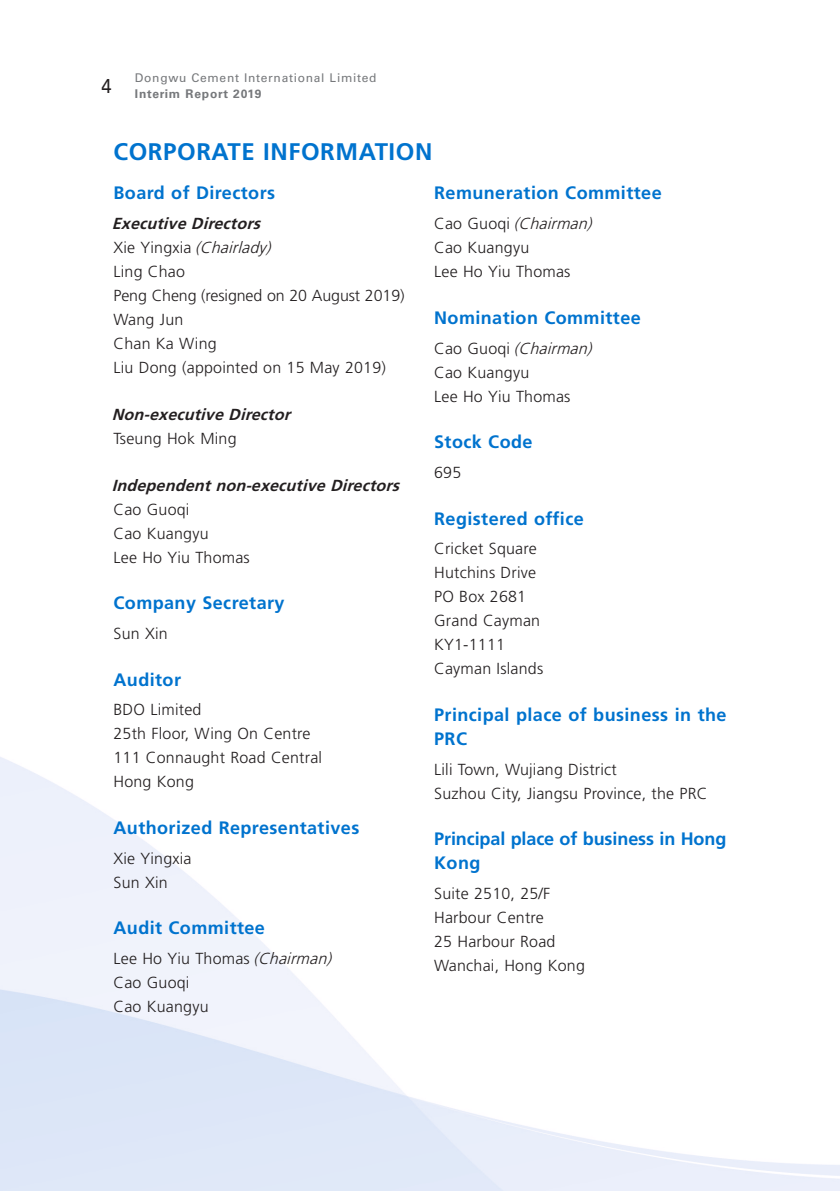
<style>
.page{position:relative;width:840px;height:1191px;background:#fff}
.page>*{position:absolute;margin:0;border:0;box-sizing:border-box;transform-origin:0 0}
.t1{font:700 24px "Frutiger LT Std";letter-spacing:.025em;color:#0073ce}
.t2{font:700 18px/24px "Frutiger LT Std";letter-spacing:.025em;color:#0073ce}
.t3{font:700 18px/24px "Frutiger LT Std";letter-spacing:-.005em;color:#0073ce}
.t4{font:300 16px/24px "Frutiger LT Std";letter-spacing:.015em;color:#231f20}
.t5{font:italic 700 16px "Frutiger LT Std";color:#231f20}
.t6{font:12px/16px "Univers LT Std";letter-spacing:.06em;color:#76787b}
.s1{font-weight:700}
.s2{font-weight:700;font-style:italic}
.s3{font-style:italic}
</style>
<div class="page">
<p class="t6" style="left:101px;top:70px;width:276px;text-indent:34px">Dongwu Cement International Limited<br><sup>4</sup> <span class="s1">Interim Report 2019</span></p>
<h1 class="t1" style="left:113px;top:137px;width:320px">CORPORATE INFORMATION</h1>
<p class="t2" style="left:113px;top:181px;width:163px">Board of Directors</p>
<p class="t4" style="left:112px;top:212px;width:294px"><span class="s2">Executive Directors<br></span>X i e Y i n g x i a <span class="s3">(Chairlady)<br></span>Ling Chao<br>Peng Cheng (resigned on 20 August 2019)<br>Wang Jun<br>Chan Ka Wing<br>Liu Dong (appointed on 15 May 2019)</p>
<p class="t5" style="left:112px;top:405px;width:184px">Non-executive Director</p>
<p class="t4" style="left:113px;top:426px;width:124px">Tseung Hok Ming</p>
<p class="t5" style="left:112px;top:475px;width:293px">Independentnon-executive Directors</p>
<p class="t4" style="left:113px;top:497px;width:138px">Cao Guoqi<br>Cao Kuangyu<br>Lee Ho Yiu Thomas</p>
<p class="t2" style="left:113px;top:591px;width:172px">Company Secretary</p>
<p class="t4" style="left:113px;top:621px;width:56px">Sun Xin</p>
<p class="t2" style="left:113px;top:667px;width:69px">Auditor</p>
<p class="t4" style="left:113px;top:698px;width:210px">BDO Limited<br>25th Floor, Wing On Centre<br>111 Connaught Road Central<br>Hong Kong</p>
<p class="t2" style="left:113px;top:816px;width:247px">Authorized Representatives</p>
<p class="t4" style="left:113px;top:846px;width:79px">Xie Yingxia<br>Sun Xin</p>
<p class="t2" style="left:113px;top:916px;width:153px">Audit Committee</p>
<p class="t4" style="left:113px;top:947px;width:224px">Lee Ho Yiu Thomas <span class="s3">(Chairman)<br></span>Cao Guoqi<br>Cao Kuangyu</p>
<p class="t2" style="left:434px;top:181px;width:229px">Remuneration Committee</p>
<p class="t4" style="left:434px;top:212px;width:163px">C a o G u o q i <span class="s3">(Chairman)<br></span>Cao Kuangyu<br>Lee Ho Yiu Thomas</p>
<p class="t2" style="left:434px;top:306px;width:208px">Nomination Committee</p>
<p class="t4" style="left:434px;top:336px;width:163px">C a o G u o q i <span class="s3">(Chairman)<br></span>Cao Kuangyu<br>Lee Ho Yiu Thomas</p>
<p class="t2" style="left:434px;top:430px;width:100px">Stock Code</p>
<p class="t4" style="left:434px;top:460px;width:29px">695</p>
<p class="t2" style="left:434px;top:506px;width:151px">Registered office</p>
<p class="t4" style="left:434px;top:537px;width:110px">Cricket Square<br>Hutchins Drive<br>PO Box 2681<br>Grand Cayman<br>KY1-1111<br>Cayman Islands</p>
<p class="t2" style="left:434px;top:703px;width:294px">Principal place of business in the<br>PRC</p>
<p class="t4" style="left:434px;top:757px;width:275px">Lili Town, Wujiang District<br>Suzhou City, Jiangsu Province, the PRC</p>
<p class="t3" style="left:434px;top:827px;width:293px">Principal place of business in Hong<br>Kong</p>
<p class="t4" style="left:434px;top:881px;width:152px">Suite 2510, 25/F<br>Harbour Centre<br>25 Harbour Road<br>Wanchai, Hong Kong</p>
</div>
